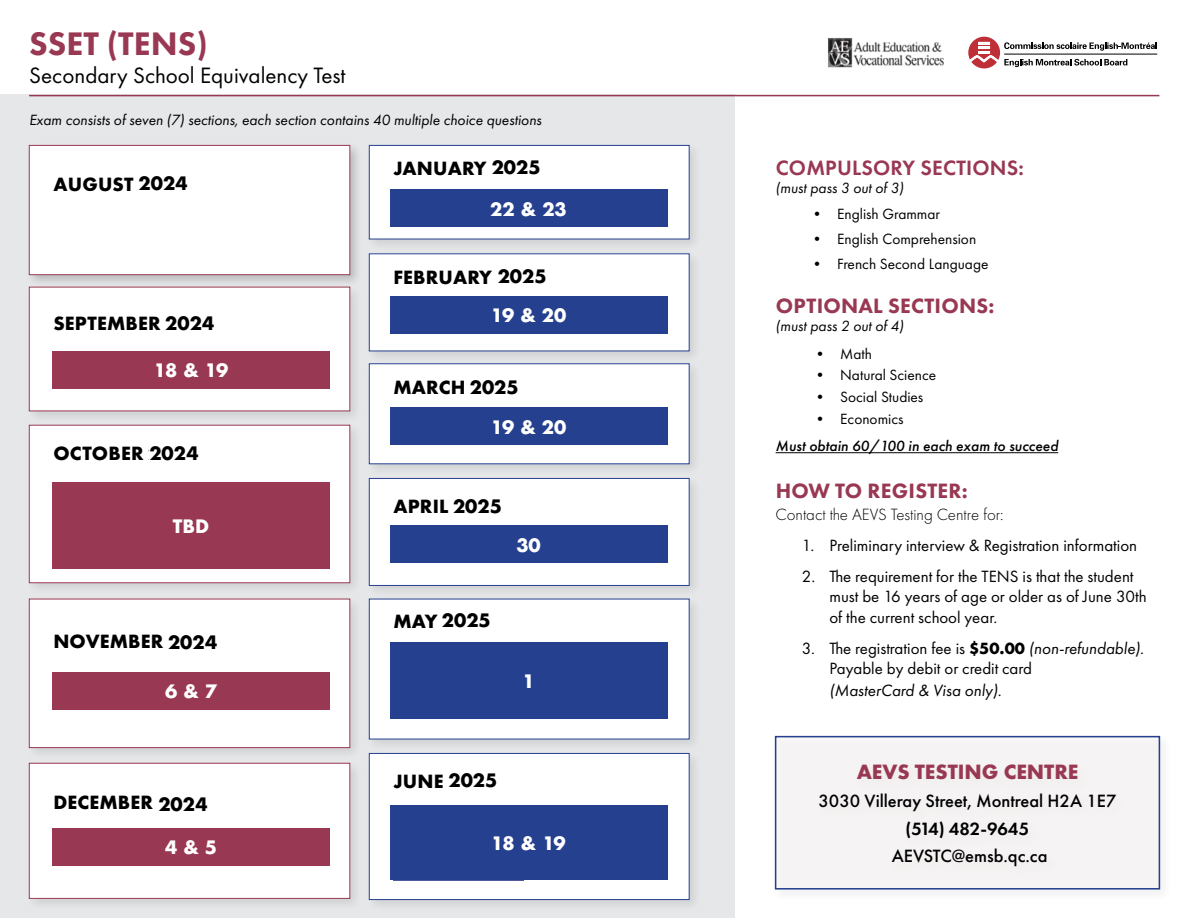
<style>
.page{position:relative;width:1188px;height:918px;background:#fff}
.page>*{position:absolute;margin:0;border:0;box-sizing:border-box;transform-origin:0 0}
.t1{font:800 33.9px "Futura PT";color:#993853}
.t2{font:23.1px "Futura PT";color:#000}
.t3{font:800 21.6px "Futura PT";letter-spacing:.01em;color:#993853}
.t4{font:600 21.6px "Futura PT";letter-spacing:.01em;color:#993853}
.t5{font:700 21.6px "Futura PT";color:#993853}
.t6{font:700 19.95px "Futura PT";letter-spacing:.01em;color:#000}
.t7{font:500 18.45px "Futura PT";color:#000}
.t8{font:600 18.45px "Futura PT";color:#000}
.t9{font:700 18px "Futura";color:#000}
.t10{font:700 18px "Futura";color:#fff}
.t11{font:16.95px/20.2px "Futura PT";color:#000}
.t12{font:300 16.95px "Futura PT";color:#000}
.t13{font:italic 16.95px "Futura PT";color:#000}
.t14{font:italic 15.45px "Futura PT";color:#000}
.t15{font:15.45px "Futura PT";color:#000}
.t16{font:italic 500 15.45px "Futura PT";color:#000}
.s1{font-family:"Futura PT";font-size:18.45px}
.s2{font-weight:700}
.s3{font-style:italic}
</style>
<div class="page">
<div style="left:0;top:95px;width:735px;height:823px;background:#e6e7e8"></div>
<div style="left:25px;top:142px;width:338px;height:146px;background:#000;opacity:.2"></div>
<div style="left:29px;top:145px;width:321px;height:130px;background:#fff"></div>
<div style="left:29px;top:145px;width:321px;height:130px;border:1px solid #993853"></div>
<div style="left:365px;top:142px;width:337px;height:110px;background:#000;opacity:.1"></div>
<div style="left:369px;top:145px;width:320px;height:94px;background:#fff"></div>
<div style="left:369px;top:145px;width:320px;height:94px;border:1px solid #25408f"></div>
<div style="left:365px;top:250px;width:337px;height:114px;background:#000;opacity:.1"></div>
<div style="left:369px;top:254px;width:320px;height:97px;background:#fff"></div>
<div style="left:365px;top:475px;width:337px;height:124px;background:#dcdddf"></div>
<div style="left:369px;top:478px;width:320px;height:107px;background:#fff"></div>
<div style="left:369px;top:478px;width:320px;height:108px;border:1px solid #25408f"></div>
<div style="left:365px;top:595px;width:337px;height:157px;background:#000;opacity:.1"></div>
<div style="left:369px;top:599px;width:320px;height:140px;background:#fff"></div>
<div style="left:365px;top:750px;width:337px;height:163px;background:#000;opacity:.1"></div>
<div style="left:369px;top:753px;width:320px;height:147px;background:#fff"></div>
<div style="left:369px;top:753px;width:320px;height:147px;border:1px solid #25408f"></div>
<div style="left:365px;top:360px;width:337px;height:117px;background:#000;opacity:.1"></div>
<div style="left:369px;top:364px;width:320px;height:100px;background:#fff"></div>
<div style="left:25px;top:283px;width:338px;height:141px;background:#000;opacity:.1"></div>
<div style="left:29px;top:287px;width:321px;height:124px;background:#fff"></div>
<div style="left:25px;top:421px;width:338px;height:175px;background:#000;opacity:.1"></div>
<div style="left:29px;top:425px;width:321px;height:158px;background:#fff"></div>
<div style="left:29px;top:425px;width:321px;height:158px;border:1px solid #993853"></div>
<div style="left:25px;top:595px;width:338px;height:166px;background:#000;opacity:.1"></div>
<div style="left:29px;top:599px;width:321px;height:149px;background:#fff"></div>
<div style="left:29px;top:599px;width:321px;height:149px;border:1px solid #993853"></div>
<div style="left:25px;top:759px;width:338px;height:153px;background:#000;opacity:.1"></div>
<div style="left:29px;top:763px;width:321px;height:135px;background:#fff"></div>
<div style="left:29px;top:763px;width:321px;height:136px;border:1px solid #993853"></div>
<svg style="left:968px;top:37px;width:189px;height:31px"></svg>
<hr style="left:1004px;top:54px;width:153px;height:1px;background:#000">
<hr style="left:776px;top:452px;width:282px;height:1px;background:#000">
<hr style="left:29px;top:95px;width:1130px;height:1px;background:#993853">
<div style="left:771px;top:732px;width:402px;height:171px;background:#000;opacity:.1"></div>
<div style="left:776px;top:737px;width:383px;height:152px;background:#f8f3f3"></div>
<div style="left:775px;top:736px;width:385px;height:154px;border:2px solid #25408f"></div>
<img style="left:828px;top:38px;width:116px;height:30px">
<div style="left:52px;top:351px;width:278px;height:37px;background:#993853"></div>
<div style="left:390px;top:190px;width:277px;height:37px;background:#25408f"></div>
<div style="left:390px;top:296px;width:277px;height:38px;background:#25408f"></div>
<div style="left:390px;top:408px;width:277px;height:37px;background:#25408f"></div>
<div style="left:390px;top:526px;width:277px;height:37px;background:#25408f"></div>
<div style="left:390px;top:642px;width:277px;height:76px;background:#25408f"></div>
<div style="left:390px;top:805px;width:277px;height:75px;background:#25408f"></div>
<div style="left:52px;top:672px;width:278px;height:38px;background:#993853"></div>
<div style="left:52px;top:828px;width:278px;height:38px;background:#993853"></div>
<div style="left:52px;top:482px;width:278px;height:87px;background:#993853"></div>
<h1 class="t1" style="left:29px;top:23px;width:180px">SSET (TENS)</h1>
<h2 class="t2" style="left:29px;top:61px;width:318px">Secondary School Equivalency Test</h2>
<p class="t14" style="left:29px;top:111px;width:514px">Exam consists of seven (7) sections, each section contains 40 multiple choice questions</p>
<p class="t9" style="left:139px;top:170px;width:51px">2024</p>
<p class="t6" style="left:53px;top:171px;width:135px">AUGUST 2022</p>
<p class="t9" style="left:165px;top:310px;width:51px">2024</p>
<p class="t6" style="left:53px;top:310px;width:161px">SEPTEMBER 2022</p>
<p class="t10" style="left:154px;top:358px;width:141px">18 &amp; 19<span class="s1">21 &amp; 22</span></p>
<p class="t9" style="left:149px;top:440px;width:51px">2024</p>
<p class="t6" style="left:53px;top:440px;width:144px">OCTOBER 2022</p>
<p class="t10" style="left:173px;top:513px;width:38px">TBD</p>
<p class="t6" style="left:53px;top:629px;width:164px">NOVEMBER 2022</p>
<p class="t9" style="left:168px;top:629px;width:51px">2024</p>
<p class="t10" style="left:165px;top:679px;width:54px">6 &amp; 7</p>
<p class="t6" style="left:53px;top:790px;width:154px">DECEMBER 2022</p>
<p class="t9" style="left:158px;top:791px;width:51px">2024</p>
<p class="t10" style="left:165px;top:835px;width:54px">4 &amp; 5</p>
<p class="t9" style="left:492px;top:154px;width:50px">2025</p>
<p class="t6" style="left:393px;top:156px;width:147px">JANUARY 2023</p>
<p class="t10" style="left:490px;top:196px;width:78px">22 &amp; 23</p>
<p class="t9" style="left:498px;top:263px;width:50px">2025</p>
<p class="t6" style="left:393px;top:264px;width:153px">FEBRUARY 2023</p>
<p class="t10" style="left:491px;top:303px;width:145px">19 &amp; 20<span class="s1">22 &amp; 23</span></p>
<p class="t6" style="left:393px;top:374px;width:127px">MARCH 2023</p>
<p class="t9" style="left:470px;top:374px;width:50px">2025</p>
<p class="t9" style="left:453px;top:493px;width:50px">2025</p>
<p class="t6" style="left:393px;top:494px;width:109px">APRIL 2023</p>
<p class="t10" style="left:516px;top:532px;width:26px">30</p>
<p class="t9" style="left:442px;top:607px;width:50px">2025</p>
<p class="t6" style="left:393px;top:608px;width:98px">MAY 2023</p>
<p class="t10" style="left:522px;top:668px;width:14px">1</p>
<p class="t9" style="left:448px;top:768px;width:50px">2025</p>
<p class="t6" style="left:393px;top:769px;width:104px">JUNE 2023</p>
<p class="t10" style="left:491px;top:830px;width:76px">18 &amp; 19</p>
<p class="t4" style="left:776px;top:154px;width:250px">COMPULSORY SECTIONS:</p>
<p class="t14" style="left:776px;top:179px;width:130px">(must pass 3 out of 3)</p>
<p class="t15" style="left:809px;top:205px;width:132px">• English Grammar</p>
<p class="t15" style="left:809px;top:230px;width:168px">• English Comprehension</p>
<p class="t15" style="left:809px;top:254px;width:181px">• French Second Language</p>
<p class="t3" style="left:776px;top:292px;width:220px">OPTIONAL SECTIONS:</p>
<p class="t14" style="left:776px;top:317px;width:130px">(must pass 2 out of 4)</p>
<p class="t15" style="left:813px;top:345px;width:61px">• Math</p>
<p class="t15" style="left:813px;top:366px;width:125px">• Natural Science</p>
<p class="t15" style="left:813px;top:388px;width:112px">• Social Studies</p>
<p class="t15" style="left:813px;top:409px;width:93px">• Economics</p>
<p class="t16" style="left:776px;top:436px;width:284px">Must obtain 60/100 in each exam to succeed</p>
<p class="t3" style="left:776px;top:477px;width:194px">HOW TO REGISTER:</p>
<p class="t12" style="left:776px;top:505px;width:230px">Contact the AEVS Testing Centre for:</p>
<p class="t11" style="left:802px;top:535px;width:337px">1. Preliminary interview &amp; Registration information</p>
<p class="t11" style="left:829px;top:566px;width:319px;text-indent:-28px">2. The requirement for the TENS is that the student must be 16 years of age or older as of June 30th of the current school year.</p>
<p class="t11" style="left:829px;top:638px;width:316px;text-indent:-28px">3. The registration fee is <span class="s2">$50.00</span> <span class="s3">(non-refundable).<br></span>Payable by debit or credit card</p>
<p class="t13" style="left:829px;top:680px;width:174px">(MasterCard &amp; Visa only).</p>
<p class="t5" style="left:857px;top:758px;width:223px">AEVS TESTING CENTRE</p>
<p class="t7" style="left:818px;top:790px;width:300px">3030 Villeray Street, Montreal H2A 1E7</p>
<p class="t8" style="left:906px;top:817px;width:125px">(514) 482-9645</p>
<p class="t7" style="left:892px;top:845px;width:157px">AEVSTC@emsb.qc.ca</p>
</div>
